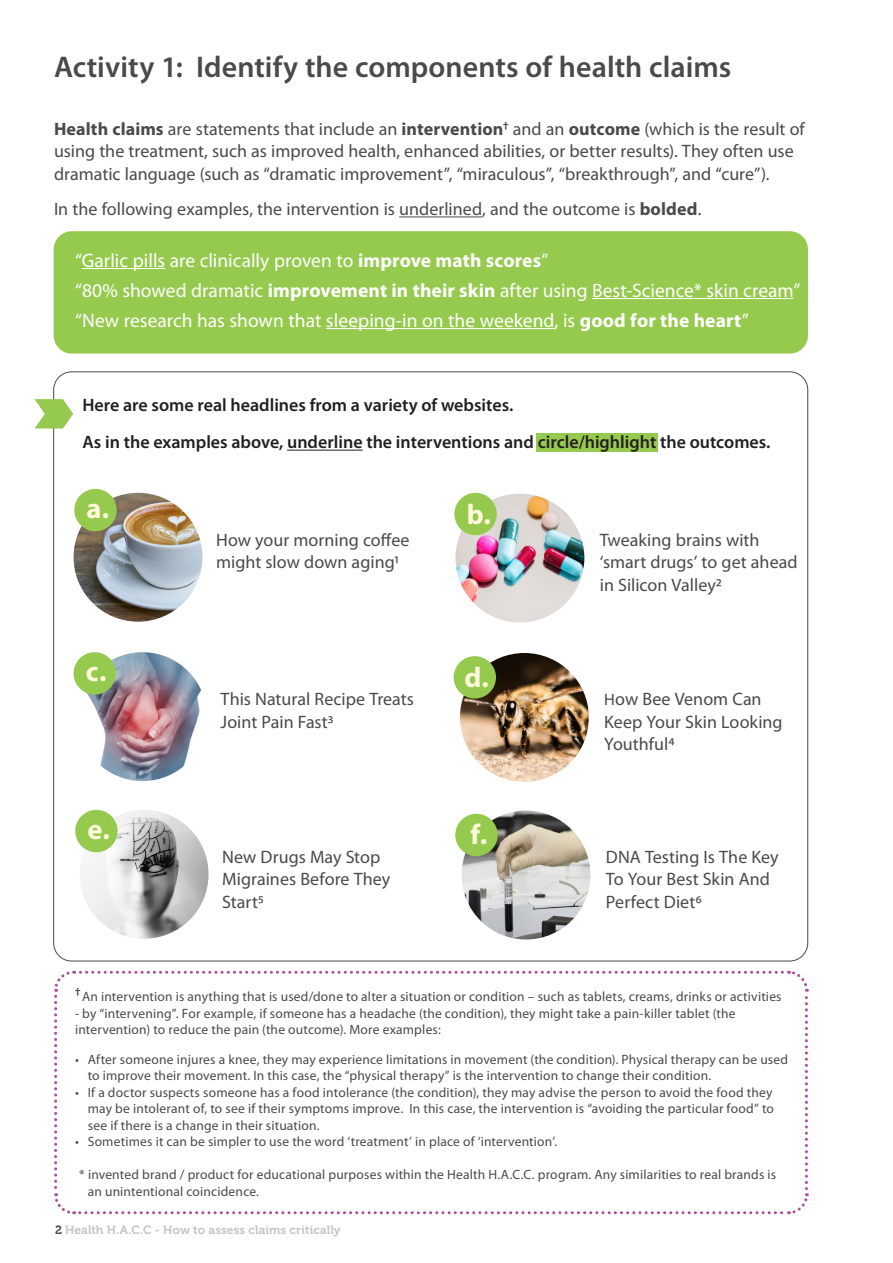
<style>
.page{position:relative;width:893px;height:1263px;background:#fff}
.page>*{position:absolute;margin:0;border:0;box-sizing:border-box;transform-origin:0 0}
.H3_Cream{font:600 30px "Myriad Pro";color:#494a4b}
.Body{font:700 28.5px "Myriad Pro";color:#fef9da}
.body2{font:19.5px/30px "Myriad Pro";color:#fff}
.Body-2{font:18px/22.5px "Myriad Pro";color:#494a4b}
.t1{font:600 18px "Myriad Pro";color:#231f20}
.Body-3{font:13.5px/16.5px "Myriad Pro";letter-spacing:.015em;color:#494a4b}
.Page_Numbers{font:12px "Museo 700";letter-spacing:.01em;color:#c2c3c5}
.s1{font-weight:700}
.s2{font-size:16.5px}
.s3{color:#494a4b}
</style>
<div class="page">
<div style="left:536px;top:433px;width:121px;height:18px;background:#96ca4e"></div>
<hr style="left:287px;top:450px;width:76px;height:1px;background:#231f20">
<svg style="left:54px;top:970px;width:755px;height:245px"></svg>
<div style="left:54px;top:231px;width:754px;height:123px;background:#96ca4e;border-radius:18px"></div>
<hr style="left:399px;top:216px;width:83px;height:1px;background:#494a4b">
<hr style="left:82px;top:268px;width:83px;height:1px;background:#fff">
<hr style="left:592px;top:298px;width:202px;height:1px;background:#fff">
<hr style="left:326px;top:328px;width:229px;height:1px;background:#fff">
<img style="left:74px;top:493px;width:128px;height:129px;border-radius:64px">
<img style="left:78px;top:652px;width:129px;height:129px;border-radius:64px">
<img style="left:80px;top:810px;width:129px;height:129px;border-radius:64px">
<img style="left:455px;top:494px;width:129px;height:128px;border-radius:64px">
<img style="left:460px;top:653px;width:129px;height:129px;border-radius:64px">
<img style="left:462px;top:811px;width:128px;height:128px;border-radius:64px">
<div style="left:74px;top:489px;width:43px;height:42px;background:#96ca4e;border-radius:50%"></div>
<div style="left:74px;top:652px;width:42px;height:43px;background:#96ca4e;border-radius:50%"></div>
<div style="left:75px;top:810px;width:43px;height:42px;background:#96ca4e;border-radius:50%"></div>
<div style="left:454px;top:493px;width:43px;height:42px;background:#96ca4e;border-radius:50%"></div>
<div style="left:454px;top:656px;width:42px;height:42px;background:#96ca4e;border-radius:50%"></div>
<div style="left:455px;top:814px;width:43px;height:42px;background:#96ca4e;border-radius:50%"></div>
<svg style="left:34px;top:399px;width:39px;height:29px"></svg>
<p class="H3_Cream" style="left:54px;top:48px;width:679px">Activity 1: Identify the components of health claims</p>
<p class="Body-2" style="left:54px;top:117px;width:752px"><span class="s1">Health claims</span> are statements that include an <span class="s1">intervention</span><sup>†</sup> and an <span class="s1">outcome</span> (which is the result of using the treatment, such as improved health, enhanced abilities, or better results). They often use dramatic language (such as “dramatic improvement”, “miraculous”, “breakthrough”, and “cure”).</p>
<p class="Body-2" style="left:54px;top:198px;width:649px">In the following examples, the intervention is underlined, and the outcome is <span class="s1">bolded</span>.</p>
<p class="body2" style="left:75px;top:245px;width:727px">“Garlic pills are clinically proven to <span class="s1">improve math scores</span>”<br>“80% showed dramatic <span class="s1">improvement in their skin</span> after using Best-Science* skin cream” “New research has shown that sleeping-in on the weekend, is <span class="s1">good for the heart</span>”</p>
<p class="t1" style="left:82px;top:393px;width:432px">Here are some real headlines from a variety of websites.</p>
<p class="t1" style="left:82px;top:431px;width:689px">As in the examples above, underline the interventions and circle/highlight the outcomes.</p>
<p class="Body" style="left:87px;top:490px;width:24px">a.</p>
<p class="Body" style="left:467px;top:495px;width:26px">b.</p>
<p class="Body-2" style="left:216px;top:528px;width:195px">How your morning coffee might slow down aging1</p>
<p class="Body-2" style="left:600px;top:528px;width:199px">Tweaking brains with ‘smart drugs’ to get ahead in Silicon Valley2</p>
<p class="Body" style="left:86px;top:653px;width:22px">c.</p>
<p class="Body" style="left:464px;top:659px;width:26px">d.</p>
<p class="Body-2" style="left:221px;top:688px;width:195px">This Natural Recipe Treats<br>Joint Pain Fast3</p>
<p class="Body-2" style="left:604px;top:688px;width:180px"><span class="s2">H</span>ow Bee Venom Can<br>Keep Your Skin Looking<br>Youthful4</p>
<p class="Body" style="left:88px;top:811px;width:24px">e.</p>
<p class="Body" style="left:471px;top:816px;width:18px">f.</p>
<p class="Body-2" style="left:222px;top:845px;width:170px">New Drugs May Stop<br>Migraines Before They<br>Start5</p>
<p class="Body-2" style="left:606px;top:845px;width:174px">DNA Testing Is The Key<br>To Your Best Skin And<br>Perfect Diet6</p>
<p class="Body-3" style="left:75px;top:988px;width:708px"><sup>†</sup>An intervention is anything that is used/done to alter a situation or condition – such as tablets, creams, drinks or activities</p>
<p class="Body-3" style="left:75px;top:1005px;width:662px">- by “intervening”. For example, if someone has a headache (the condition), they might take a pain-killer tablet (the intervention) to reduce the pain (the outcome). More examples:</p>
<p class="Body-3" style="left:88px;top:1050px;width:702px;text-indent:-13px">• After someone injures a knee, they may experience limitations in movement (the condition). Physical therapy can be used to improve their movement. In this case, the “physical therapy” is the intervention to change their condition.</p>
<p class="Body-3" style="left:88px;top:1083px;width:688px;text-align:justify;text-indent:-13px">• If a doctor suspects someone has a food intolerance (the condition), they may advise the person to avoid the food they may be intolerant of, to see if their symptoms improve. In this case, the intervention is “avoiding the particular food” to see if there is a change in their situation.</p>
<p class="Body-3" style="left:75px;top:1133px;width:484px">• Sometimes it can be simpler to use the word ‘treatment’ in place of ‘intervention’.</p>
<p class="Body-3" style="left:88px;top:1166px;width:690px;text-indent:-9px">* invented brand / product for educational purposes within the Health H.A.C.C. program. Any similarities to real brands is an unintentional coincidence.</p>
<p class="Page_Numbers" style="left:55px;top:1224px;width:287px"><span class="s3">2</span> Health H.A.C.C - How to assess claims critically</p>
</div>
